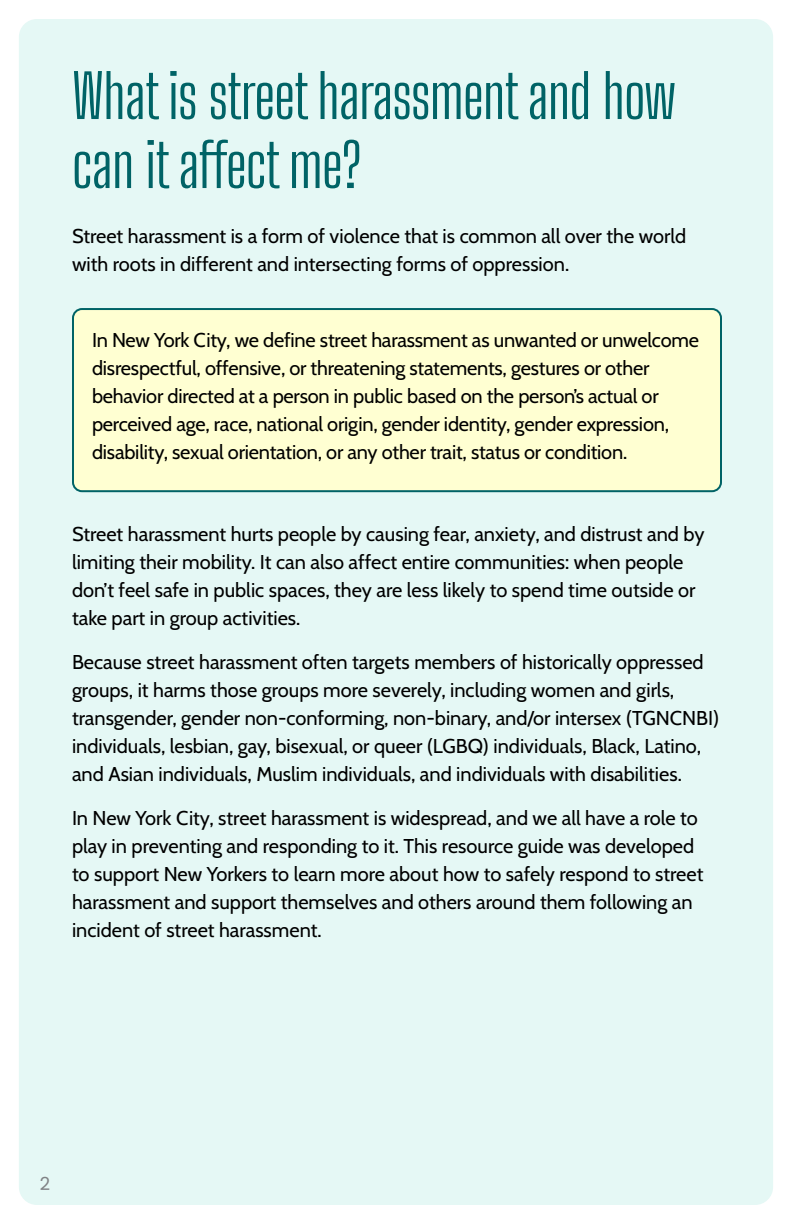
<style>
.page{position:relative;width:792px;height:1224px;background:#fff}
.page>*{position:absolute;margin:0;border:0;box-sizing:border-box;transform-origin:0 0}
.t1{font:60px/69px "Big Shoulders Display";letter-spacing:-.01em;color:#006366}
.t2{font:20px/28px "Cabin";color:#000}
.t3{font:18px "Poppins";color:#808285}
</style>
<div class="page">
<div style="left:19px;top:19px;width:754px;height:1186px;background:#e5f8f5;border-radius:18px"></div>
<div style="left:73px;top:309px;width:648px;height:182px;background:#ffffd2;border-radius:9px"></div>
<div style="left:72px;top:308px;width:650px;height:184px;border:2px solid #006366;border-radius:9px"></div>
<h1 class="t1" style="left:72px;top:57px;width:605px">What is street harassment and how can it affect me?</h1>
<p class="t2" style="left:72px;top:221px;width:616px">Street harassment is a form of violence that is common all over the world with roots in different and intersecting forms of oppression.</p>
<p class="t2" style="left:92px;top:325px;width:609px">In New York City, we define street harassment as unwanted or unwelcome disrespectful, offensive, or threatening statements, gestures or other behavior directed at a person in public based on the person’s actual or perceived age, race, national origin, gender identity, gender expression, disability, sexual orientation, or any other trait, status or condition.</p>
<p class="t2" style="left:72px;top:519px;width:634px">Street harassment hurts people by causing fear, anxiety, and distrust and by limiting their mobility. It can also affect entire communities: when people don’t feel safe in public spaces, they are less likely to spend time outside or take part in group activities.</p>
<p class="t2" style="left:72px;top:647px;width:649px">Because street harassment often targets members of historically oppressed groups, it harms those groups more severely, including women and girls, transgender, gender non-conforming, non-binary, and/or intersex (TGNCNBI) individuals, lesbian, gay, bisexual, or queer (LGBQ) individuals, Black, Latino, and Asian individuals, Muslim individuals, and individuals with disabilities.</p>
<p class="t2" style="left:72px;top:803px;width:633px">In New York City, street harassment is widespread, and we all have a role to play in preventing and responding to it. This resource guide was developed to support New Yorkers to learn more about how to safely respond to street harassment and support themselves and others around them following an incident of street harassment.</p>
<p class="t3" style="left:40px;top:1173px;width:12px">2</p>
</div>
